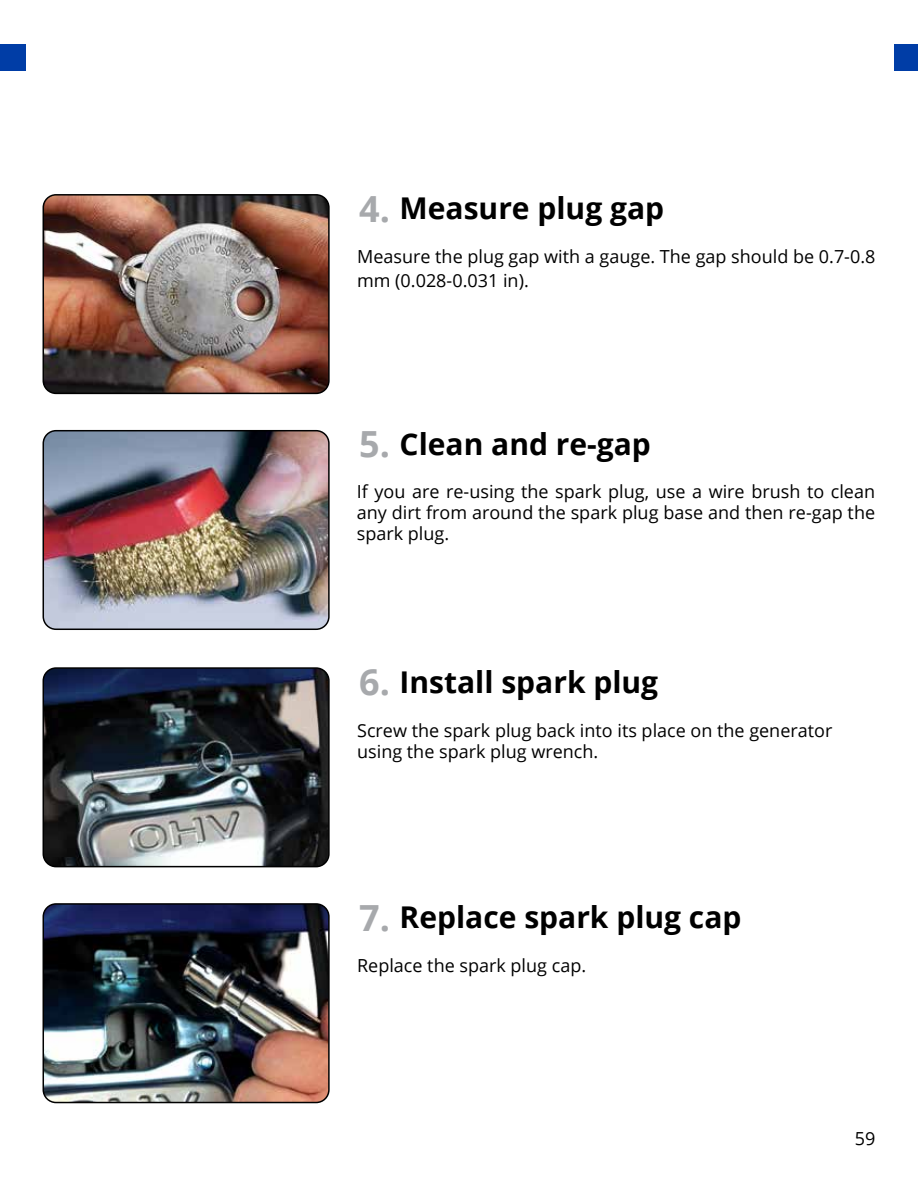
<style>
.page{position:relative;width:918px;height:1188px;background:#fff}
.page>*{position:absolute;margin:0;border:0;box-sizing:border-box;transform-origin:0 0}
.t1{font:700 36px "Open Sans";color:#a7a9ac}
.t2{font:700 30px "Open Sans";color:#000}
.t3{font:18px/21px "Open Sans";color:#000}
</style>
<div class="page">
<img style="left:43px;top:668px;width:284px;height:199px">
<div style="left:43px;top:667px;width:287px;height:200px;border:2px solid #000;border-radius:13px"></div>
<img style="left:43px;top:904px;width:284px;height:199px">
<div style="left:43px;top:903px;width:287px;height:200px;border:2px solid #000;border-radius:13px"></div>
<div style="left:0;top:44px;width:26px;height:27px;background:#003da6"></div>
<div style="left:895px;top:44px;width:23px;height:27px;background:#003da6"></div>
<img style="left:43px;top:195px;width:284px;height:198px">
<div style="left:43px;top:194px;width:287px;height:200px;border:2px solid #000;border-radius:13px"></div>
<img style="left:43px;top:431px;width:284px;height:198px">
<div style="left:43px;top:430px;width:287px;height:200px;border:2px solid #000;border-radius:13px"></div>
<h1 class="t1" style="left:359px;top:183px;width:32px">4.</h1>
<h2 class="t2" style="left:400px;top:187px;width:266px">Measure plug gap</h2>
<p class="t3" style="left:357px;top:244px;width:520px;line-height:24px">Measure the plug gap with a gauge. The gap should be 0.7-0.8 mm (0.028-0.031 in).</p>
<h1 class="t1" style="left:359px;top:419px;width:32px">5.</h1>
<h2 class="t2" style="left:400px;top:423px;width:253px">Clean and re-gap</h2>
<p class="t3" style="left:357px;top:481px;width:520px;text-align:justify">If you are re-using the spark plug, use a wire brush to clean any dirt from around the spark plug base and then re-gap the spark plug.</p>
<h1 class="t1" style="left:359px;top:657px;width:32px">6.</h1>
<h2 class="t2" style="left:400px;top:661px;width:260px">Install spark plug</h2>
<p class="t3" style="left:357px;top:719px;width:477px">Screw the spark plug back into its place on the generator using the spark plug wrench.</p>
<h1 class="t1" style="left:359px;top:892px;width:32px">7.</h1>
<h2 class="t2" style="left:400px;top:896px;width:343px">Replace spark plug cap</h2>
<p class="t3" style="left:357px;top:954px;width:231px">Replace the spark plug cap.</p>
<p class="t3" style="left:855px;top:1128px;width:22px">59</p>
</div>
